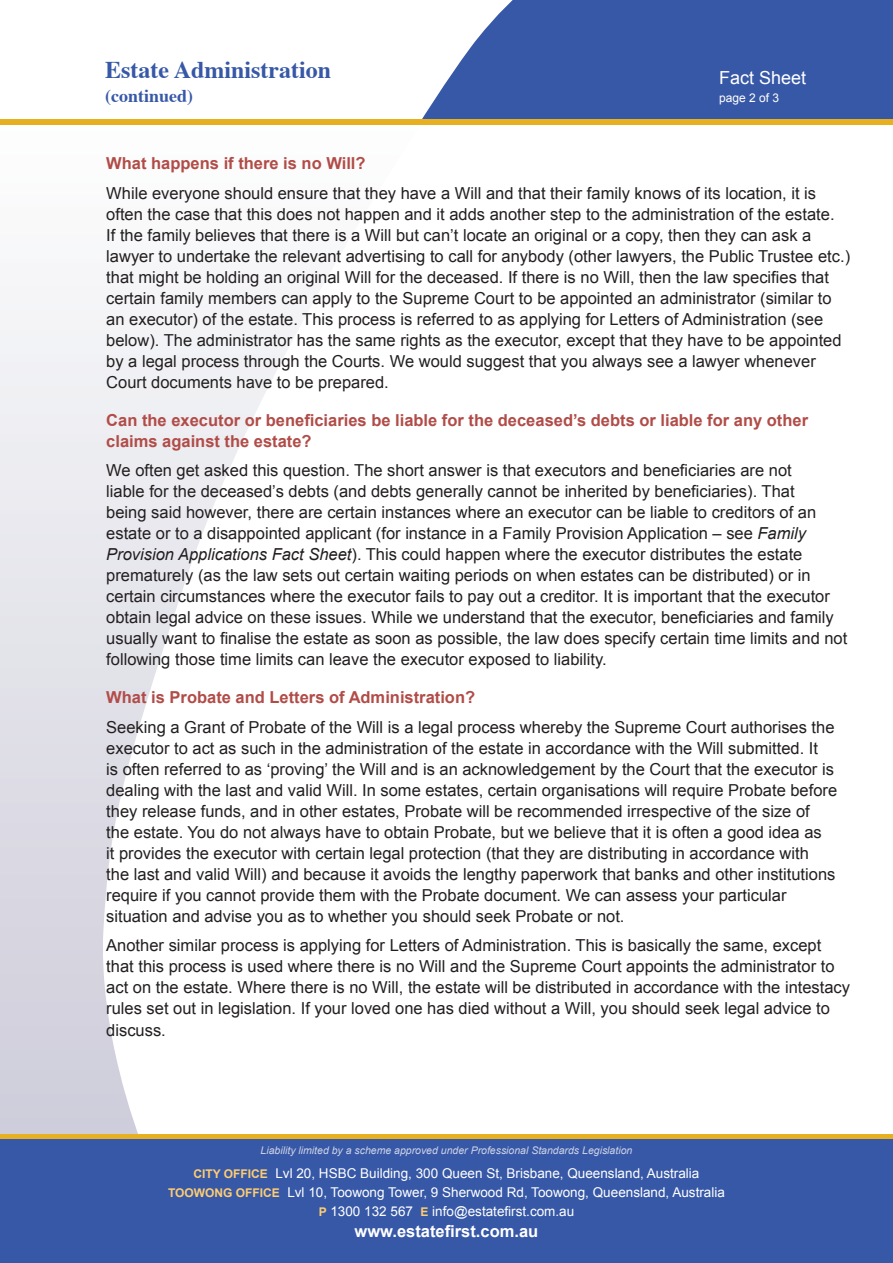
<style>
.page{position:relative;width:893px;height:1263px;background:#fff}
.page>*{position:absolute;margin:0;border:0;box-sizing:border-box;transform-origin:0 0}
.t1{font:700 24px "Times";color:#3758a7}
.t2{font:700 18px "Times";color:#3758a7}
.t3{font:18px "Arial";color:#fff}
.Body_text{font:16.5px/21px "Arial";color:#231f20}
.maroon_subhead{font:700 16.5px/21px "Arial";color:#b14c48}
.t4{font:700 16.5px "Arial";color:#fff}
.t5{font:13.5px/18.8px "Arial";color:#fff;text-align:center}
.t6{font:12px "Arial";color:#fff}
.t7{font:italic 10.5px "Arial";color:#cdd3e6}
.s1{font-style:italic}
.s2{font-weight:700;font-size:12px;color:#fecd70}
</style>
<div class="page">
<svg style="left:0;top:306px;width:311px;height:828px"></svg>
<div style="left:0;top:1138px;width:893px;height:125px;background:#3758a7"></div>
<hr style="left:0;top:1134px;width:893px;height:4px;background:#e7b020">
<svg style="left:422px;top:0;width:471px;height:119px;fill:#3758a7"></svg>
<div style="left:0;top:119px;width:893px;height:6px;background:#e7b020"></div>
<h1 class="t1" style="left:105px;top:47px;width:228px">Estate Administration</h1>
<p class="t2" style="left:105px;top:79px;width:90px">(continued)</p>
<p class="t3" style="left:719px;top:66px;width:89px">Fact Sheet</p>
<p class="t6" style="left:719px;top:90px;width:62px">page 2 of 3</p>
<p class="maroon_subhead" style="left:106px;top:154px;width:261px">What happens if there is no Will?</p>
<p class="Body_text" style="left:106px;top:183px;width:745px">While everyone should ensure that they have a Will and that their family knows of its location, it is often the case that this does not happen and it adds another step to the administration of the estate.<br>If the family believes that there is a Will but can’t locate an original or a copy, then they can ask a lawyer to undertake the relevant advertising to call for anybody (other lawyers, the Public Trustee etc.) that might be holding an original Will for the deceased. If there is no Will, then the law specifies that certain family members can apply to the Supreme Court to be appointed an administrator (similar to an executor) of the estate. This process is referred to as applying for Letters of Administration (see below). The administrator has the same rights as the executor, except that they have to be appointed by a legal process through the Courts. We would suggest that you always see a lawyer whenever Court documents have to be prepared.</p>
<p class="maroon_subhead" style="left:106px;top:410px;width:703px">Can the executor or beneficiaries be liable for the deceased’s debts or liable for any other claims against the estate?</p>
<p class="Body_text" style="left:106px;top:460px;width:742px">We often get asked this question. The short answer is that executors and beneficiaries are not<br>liable for the deceased’s debts (and debts generally cannot be inherited by beneficiaries). That<br>being said however, there are certain instances where an executor can be liable to creditors of an estate or to a disappointed applicant (for instance in a Family Provision Application – see <span class="s1">Family Provision Applications Fact Sheet</span>). This could happen where the executor distributes the estate prematurely (as the law sets out certain waiting periods on when estates can be distributed) or in certain circumstances where the executor fails to pay out a creditor. It is important that the executor obtain legal advice on these issues. While we understand that the executor, beneficiaries and family usually want to finalise the estate as soon as possible, the law does specify certain time limits and not following those time limits can leave the executor exposed to liability.</p>
<p class="maroon_subhead" style="left:106px;top:688px;width:370px">What is Probate and Letters of Administration?</p>
<p class="Body_text" style="left:106px;top:717px;width:732px">Seeking a Grant of Probate of the Will is a legal process whereby the Supreme Court authorises the executor to act as such in the administration of the estate in accordance with the Will submitted. It<br>is often referred to as ‘proving’ the Will and is an acknowledgement by the Court that the executor is dealing with the last and valid Will. In some estates, certain organisations will require Probate before they release funds, and in other estates, Probate will be recommended irrespective of the size of<br>the estate. You do not always have to obtain Probate, but we believe that it is often a good idea as<br>it provides the executor with certain legal protection (that they are distributing in accordance with<br>the last and valid Will) and because it avoids the lengthy paperwork that banks and other institutions require if you cannot provide them with the Probate document. We can assess your particular situation and advise you as to whether you should seek Probate or not.</p>
<p class="Body_text" style="left:106px;top:935px;width:745px">Another similar process is applying for Letters of Administration. This is basically the same, except that this process is used where there is no Will and the Supreme Court appoints the administrator to act on the estate. Where there is no Will, the estate will be distributed in accordance with the intestacy rules set out in legislation. If your loved one has died without a Will, you should seek legal advice to discuss.</p>
<p class="t7" style="left:261px;top:1143px;width:373px">Liability limited by a scheme approved under Professional Standards Legislation</p>
<p class="t5" style="left:168px;top:1164px;width:558px"><span class="s2">CITY OFFICE</span> Lvl 20, HSBC Building, 300 Queen St, Brisbane, Queensland, Australia<br><span class="s2">TOOWONG OFFICE</span> Lvl 10, Toowong Tower, 9 Sherwood Rd, Toowong, Queensland, Australia<br><span class="s2">P</span> 1300 132 567 <span class="s2">E</span> info@estatefirst.com.au</p>
<p class="t4" style="left:355px;top:1220px;width:185px">www.estatefirst.com.au</p>
</div>
